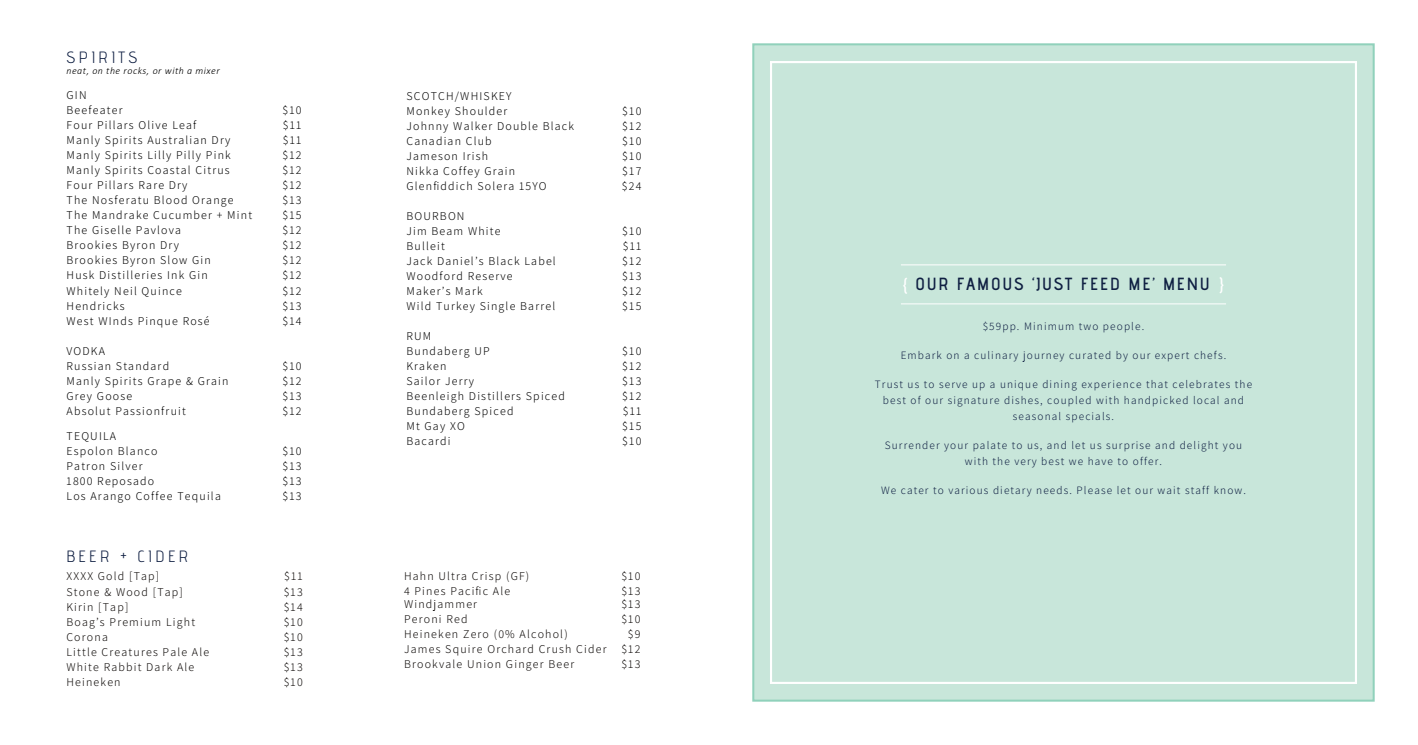
<style>
.page{position:relative;width:1418px;height:745px;background:#fff}
.page>*{position:absolute;margin:0;border:0;box-sizing:border-box;transform-origin:0 0}
.t1{font:600 17.5px "Advent Pro";letter-spacing:.1em;color:#0f1f42}
.t2{font:600 17.5px "Advent Pro";color:#fff}
.t3{font:16.25px "Advent Pro";letter-spacing:.2em;color:#0f1f42}
.t4{font:300 11.88px/15px "Assistant";letter-spacing:.1em;color:#000}
.t5{font:300 11.88px/15px "Assistant";letter-spacing:.1em;color:#0c0806;text-align:justify}
.t6{font:300 11.25px/16.2px "Assistant";letter-spacing:.1em;color:#0f1f42;text-align:center}
.t7{font:italic 300 10px "Calibri";letter-spacing:.05em;color:#000}
.s1{color:#fff}
</style>
<div class="page">
<div style="left:752px;top:43px;width:622px;height:658px;background:#c8e6da;border:2px solid #90d1bb"></div>
<hr style="left:900px;top:303px;width:325px;height:1px;background:#fff">
<hr style="left:900px;top:264px;width:325px;height:1px;background:#fff">
<h2 class="t3" style="left:67px;top:47px;width:72px">SPIRITS</h2>
<p class="t7" style="left:67px;top:64px;width:155px">neat, on the rocks, or with a mixer</p>
<p class="t4" style="left:67px;top:87px;width:58px">GIN<br>Beefeater</p>
<p class="t4" style="left:282px;top:102px;width:21px">$10</p>
<p class="t4" style="left:67px;top:117px;width:131px">Four Pillars Olive Leaf</p>
<p class="t4" style="left:283px;top:117px;width:20px">$11</p>
<p class="t4" style="left:67px;top:132px;width:165px">Manly Spirits Australian Dry</p>
<p class="t4" style="left:283px;top:132px;width:20px">$11</p>
<p class="t4" style="left:67px;top:147px;width:166px">Manly Spirits Lilly Pilly Pink</p>
<p class="t4" style="left:282px;top:147px;width:21px">$12</p>
<p class="t4" style="left:67px;top:162px;width:165px">Manly Spirits Coastal Citrus</p>
<p class="t4" style="left:282px;top:162px;width:21px">$12</p>
<p class="t4" style="left:67px;top:177px;width:122px">Four Pillars Rare Dry</p>
<p class="t4" style="left:282px;top:177px;width:21px">$12</p>
<p class="t4" style="left:67px;top:192px;width:169px">The Nosferatu Blood Orange</p>
<p class="t4" style="left:282px;top:192px;width:21px">$13</p>
<p class="t4" style="left:67px;top:207px;width:187px">The Mandrake Cucumber + Mint</p>
<p class="t4" style="left:282px;top:207px;width:21px">$15</p>
<p class="t4" style="left:67px;top:222px;width:116px">The Giselle Pavlova</p>
<p class="t4" style="left:282px;top:222px;width:21px">$12</p>
<p class="t4" style="left:67px;top:237px;width:114px">Brookies Byron Dry</p>
<p class="t4" style="left:282px;top:237px;width:21px">$12</p>
<p class="t4" style="left:67px;top:252px;width:146px">Brookies Byron Slow Gin</p>
<p class="t4" style="left:282px;top:252px;width:21px">$12</p>
<p class="t4" style="left:67px;top:267px;width:143px">Husk Distilleries Ink Gin</p>
<p class="t4" style="left:282px;top:267px;width:21px">$12</p>
<p class="t4" style="left:67px;top:282px;width:117px">Whitely Neil Quince</p>
<p class="t4" style="left:282px;top:282px;width:21px">$12</p>
<p class="t4" style="left:67px;top:297px;width:60px">Hendricks</p>
<p class="t4" style="left:282px;top:297px;width:21px">$13</p>
<p class="t4" style="left:67px;top:312px;width:145px">West WInds Pinque Rosé</p>
<p class="t4" style="left:282px;top:312px;width:21px">$14</p>
<p class="t4" style="left:67px;top:342px;width:104px">VODKA<br>Russian Standard</p>
<p class="t4" style="left:282px;top:357px;width:21px">$10</p>
<p class="t4" style="left:67px;top:372px;width:163px">Manly Spirits Grape &amp; Grain</p>
<p class="t4" style="left:282px;top:372px;width:21px">$12</p>
<p class="t4" style="left:67px;top:387px;width:67px">Grey Goose</p>
<p class="t4" style="left:282px;top:387px;width:21px">$13</p>
<p class="t4" style="left:67px;top:402px;width:121px">Absolut Passionfruit</p>
<p class="t4" style="left:282px;top:402px;width:21px">$12</p>
<p class="t4" style="left:67px;top:427px;width:92px">TEQUILA<br>Espolon Blanco</p>
<p class="t4" style="left:282px;top:442px;width:21px">$10</p>
<p class="t4" style="left:67px;top:457px;width:78px">Patron Silver</p>
<p class="t4" style="left:282px;top:457px;width:21px">$13</p>
<p class="t4" style="left:67px;top:472px;width:89px">1800 Reposado</p>
<p class="t4" style="left:282px;top:472px;width:21px">$13</p>
<p class="t4" style="left:67px;top:487px;width:156px">Los Arango Coffee Tequila</p>
<p class="t4" style="left:282px;top:487px;width:21px">$13</p>
<h2 class="t3" style="left:66px;top:546px;width:123px">BEER + CIDER</h2>
<p class="t5" style="left:66px;top:567px;width:94px">XXXX Gold [Tap]</p>
<p class="t5" style="left:284px;top:567px;width:20px">$11</p>
<p class="t5" style="left:66px;top:583px;width:118px">Stone &amp; Wood [Tap]</p>
<p class="t5" style="left:284px;top:583px;width:21px">$13</p>
<p class="t5" style="left:66px;top:598px;width:63px">Kirin [Tap]</p>
<p class="t5" style="left:284px;top:598px;width:21px">$14</p>
<p class="t5" style="left:66px;top:613px;width:130px">Boag’s Premium Light</p>
<p class="t5" style="left:284px;top:613px;width:21px">$10</p>
<p class="t5" style="left:66px;top:628px;width:43px">Corona</p>
<p class="t5" style="left:284px;top:628px;width:21px">$10</p>
<p class="t5" style="left:66px;top:643px;width:144px">Little Creatures Pale Ale</p>
<p class="t5" style="left:284px;top:643px;width:21px">$13</p>
<p class="t5" style="left:66px;top:658px;width:129px">White Rabbit Dark Ale</p>
<p class="t5" style="left:284px;top:658px;width:21px">$13</p>
<p class="t5" style="left:66px;top:673px;width:56px">Heineken</p>
<p class="t5" style="left:284px;top:673px;width:21px">$10</p>
<p class="t4" style="left:406px;top:88px;width:107px">SCOTCH/WHISKEY<br>Monkey Shoulder</p>
<p class="t4" style="left:622px;top:103px;width:21px">$10</p>
<p class="t4" style="left:406px;top:118px;width:169px">Johnny Walker Double Black</p>
<p class="t4" style="left:622px;top:118px;width:21px">$12</p>
<p class="t4" style="left:406px;top:133px;width:87px">Canadian Club</p>
<p class="t4" style="left:622px;top:133px;width:21px">$10</p>
<p class="t4" style="left:406px;top:148px;width:83px">Jameson Irish</p>
<p class="t4" style="left:622px;top:148px;width:21px">$10</p>
<p class="t4" style="left:406px;top:163px;width:110px">Nikka Coffey Grain</p>
<p class="t4" style="left:622px;top:163px;width:21px">$17</p>
<p class="t4" style="left:406px;top:178px;width:142px">Glenfiddich Solera 15YO</p>
<p class="t4" style="left:622px;top:178px;width:21px">$24</p>
<p class="t4" style="left:406px;top:208px;width:96px">BOURBON<br>Jim Beam White</p>
<p class="t4" style="left:622px;top:223px;width:21px">$10</p>
<p class="t4" style="left:406px;top:238px;width:40px">Bulleit</p>
<p class="t4" style="left:622px;top:238px;width:20px">$11</p>
<p class="t4" style="left:406px;top:253px;width:151px">Jack Daniel’s Black Label</p>
<p class="t4" style="left:622px;top:253px;width:21px">$12</p>
<p class="t4" style="left:406px;top:268px;width:108px">Woodford Reserve</p>
<p class="t4" style="left:622px;top:268px;width:21px">$13</p>
<p class="t4" style="left:406px;top:283px;width:78px">Maker’s Mark</p>
<p class="t4" style="left:622px;top:283px;width:21px">$12</p>
<p class="t4" style="left:406px;top:298px;width:150px">Wild Turkey Single Barrel</p>
<p class="t4" style="left:622px;top:298px;width:21px">$15</p>
<p class="t4" style="left:406px;top:328px;width:85px">RUM<br>Bundaberg UP</p>
<p class="t4" style="left:622px;top:343px;width:21px">$10</p>
<p class="t4" style="left:406px;top:358px;width:41px">Kraken</p>
<p class="t4" style="left:622px;top:358px;width:21px">$12</p>
<p class="t4" style="left:406px;top:373px;width:69px">Sailor Jerry</p>
<p class="t4" style="left:622px;top:373px;width:21px">$13</p>
<p class="t4" style="left:406px;top:388px;width:160px">Beenleigh Distillers Spiced</p>
<p class="t4" style="left:622px;top:388px;width:21px">$12</p>
<p class="t4" style="left:406px;top:403px;width:109px">Bundaberg Spiced</p>
<p class="t4" style="left:622px;top:403px;width:20px">$11</p>
<p class="t4" style="left:406px;top:418px;width:60px">Mt Gay XO</p>
<p class="t4" style="left:622px;top:418px;width:21px">$15</p>
<p class="t4" style="left:406px;top:433px;width:46px">Bacardi</p>
<p class="t4" style="left:622px;top:433px;width:21px">$10</p>
<p class="t5" style="left:404px;top:567px;width:127px">Hahn Ultra Crisp (GF)</p>
<p class="t5" style="left:621px;top:567px;width:21px">$10</p>
<p class="t5" style="left:404px;top:582px;width:108px">4 Pines Pacific Ale</p>
<p class="t5" style="left:621px;top:582px;width:21px">$13</p>
<p class="t5" style="left:404px;top:596px;width:75px">Windjammer</p>
<p class="t5" style="left:621px;top:596px;width:21px">$13</p>
<p class="t5" style="left:404px;top:611px;width:65px">Peroni Red</p>
<p class="t5" style="left:621px;top:611px;width:21px">$10</p>
<p class="t5" style="left:404px;top:626px;width:165px">Heineken Zero (0% Alcohol)</p>
<p class="t5" style="left:404px;top:626px;width:238px;text-indent:224px">$9<br>James Squire Orchard Crush Cider $12<br>Brookvale Union Ginger Beer</p>
<p class="t5" style="left:621px;top:655px;width:21px">$13</p>
<h1 class="t1" style="left:901px;top:273px;width:309px"><span class="s1">{</span> OUR FAMOUS ‘JUST FEED ME’ MENU</h1>
<h1 class="t2" style="left:1225px;top:295px;width:8px;rotate:-180deg">{</h1>
<p class="t6" style="left:982px;top:317px;width:163px">$59pp. Minimum two people.</p>
<p class="t6" style="left:900px;top:346px;width:327px">Embark on a culinary journey curated by our expert chefs.</p>
<p class="t6" style="left:874px;top:375px;width:379px">Trust us to serve up a unique dining experience that celebrates the best of our signature dishes, coupled with handpicked local and seasonal specials.</p>
<p class="t6" style="left:884px;top:436px;width:359px">Surrender your palate to us, and let us surprise and delight you with the very best we have to offer.</p>
<p class="t6" style="left:881px;top:481px;width:366px">We cater to various dietary needs. Please let our wait staff know.</p>
</div>
